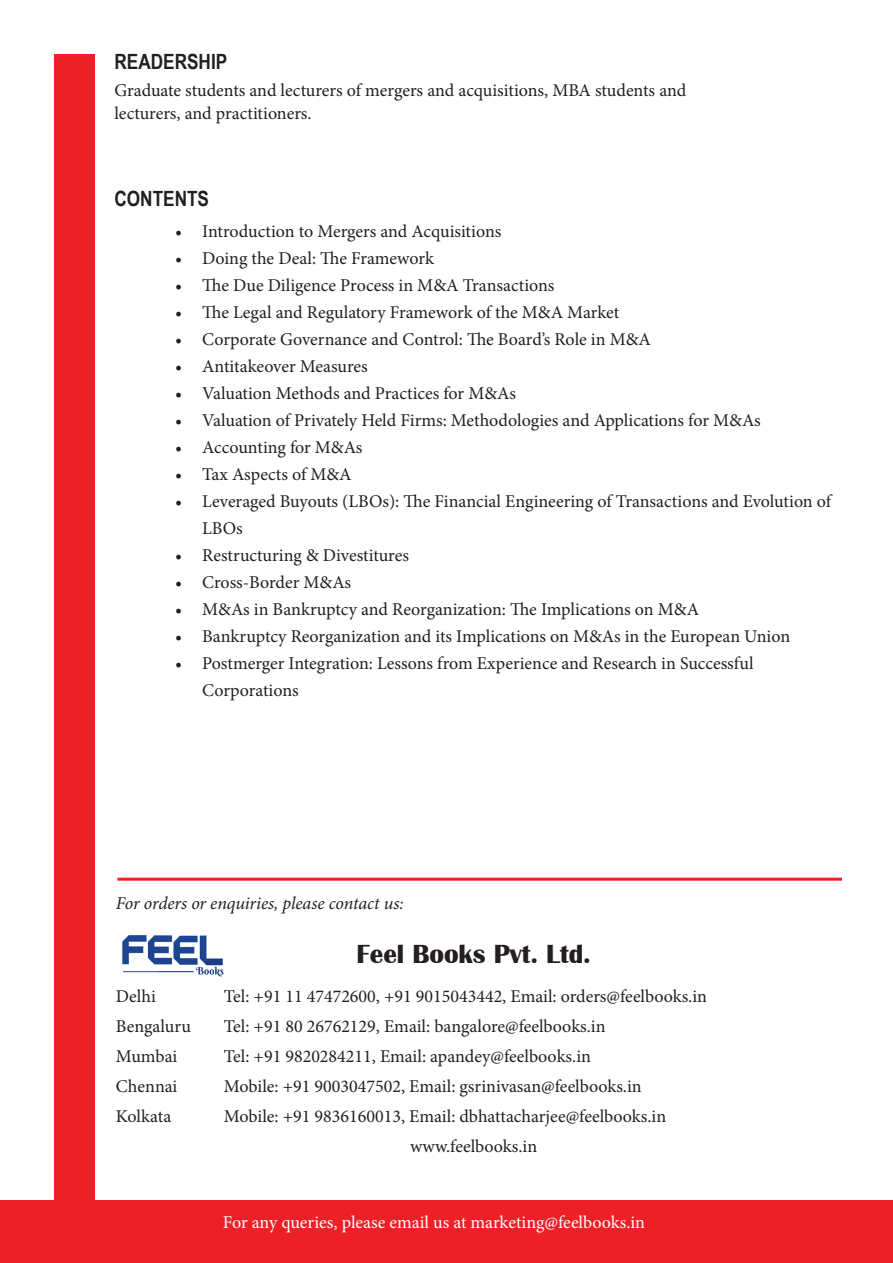
<style>
.page{position:relative;width:893px;height:1263px;background:#fff}
.page>*{position:absolute;margin:0;border:0;box-sizing:border-box;transform-origin:0 0}
.t1{font:700 27px "Britannic";color:#231f20}
.t2{font:700 21px "Arial Narrow";color:#231f20}
.t3{font:18px/27px "Minion Pro";color:#231f20}
.t4{font:18px "Minion Pro";letter-spacing:-.005em;color:#fff}
.t5{font:italic 18px "Minion Pro";letter-spacing:-.005em;color:#231f20}
</style>
<div class="page">
<div style="left:54px;top:54px;width:40px;height:1209px;background:#ee2027"></div>
<div style="left:0;top:1201px;width:893px;height:62px;background:#ee2027"></div>
<hr style="left:117px;top:878px;width:725px;height:3px;background:#ee2027">
<img style="left:122px;top:935px;width:102px;height:42px">
<p class="t2" style="left:114px;top:46px;width:114px">READERSHIP</p>
<p class="t3" style="left:114px;top:79px;width:573px;line-height:22.5px">Graduate students and lecturers of mergers and acquisitions, MBA students and lecturers, and practitioners.</p>
<p class="t2" style="left:114px;top:182px;width:96px">CONTENTS</p>
<p class="t3" style="left:175px;top:218px;width:328px">• Introduction to Mergers and Acquisitions</p>
<p class="t3" style="left:175px;top:245px;width:260px">• Doing the Deal: The Framework</p>
<p class="t3" style="left:175px;top:272px;width:381px">• The Due Diligence Process in M&amp;A Transactions</p>
<p class="t3" style="left:175px;top:299px;width:446px">• The Legal and Regulatory Framework of the M&amp;A Market</p>
<p class="t3" style="left:175px;top:326px;width:477px">• Corporate Governance and Control: The Board’s Role in M&amp;A</p>
<p class="t3" style="left:175px;top:353px;width:194px">• Antitakeover Measures</p>
<p class="t3" style="left:175px;top:380px;width:342px">• Valuation Methods and Practices for M&amp;As</p>
<p class="t3" style="left:175px;top:407px;width:587px">• Valuation of Privately Held Firms: Methodologies and Applications for M&amp;As</p>
<p class="t3" style="left:175px;top:434px;width:189px">• Accounting for M&amp;As</p>
<p class="t3" style="left:175px;top:461px;width:178px">• Tax Aspects of M&amp;A</p>
<p class="t3" style="left:202px;top:488px;width:630px;text-indent:-27px">• Leveraged Buyouts (LBOs): The Financial Engineering of Transactions and Evolution of<br>LBOs</p>
<p class="t3" style="left:175px;top:542px;width:235px">• Restructuring &amp; Divestitures</p>
<p class="t3" style="left:175px;top:569px;width:177px">• Cross-Border M&amp;As</p>
<p class="t3" style="left:175px;top:596px;width:525px">• M&amp;As in Bankruptcy and Reorganization: The Implications on M&amp;A</p>
<p class="t3" style="left:175px;top:623px;width:617px">• Bankruptcy Reorganization and its Implications on M&amp;As in the European Union</p>
<p class="t3" style="left:202px;top:650px;width:553px;text-indent:-27px">• Postmerger Integration: Lessons from Experience and Research in Successful<br>Corporations</p>
<p class="t5" style="left:116px;top:891px;width:289px">For orders or enquiries, please contact us:</p>
<p class="t1" style="left:356px;top:938px;width:236px">Feel Books Pvt. Ltd.</p>
<p class="t3" style="left:116px;top:983px;width:41px">Delhi</p>
<p class="t3" style="left:224px;top:983px;width:485px">Tel: +91 11 47472600, +91 9015043442, Email: orders@feelbooks.in</p>
<p class="t3" style="left:116px;top:1013px;width:77px">Bengaluru</p>
<p class="t3" style="left:224px;top:1013px;width:383px">Tel: +91 80 26762129, Email: bangalore@feelbooks.in</p>
<p class="t3" style="left:116px;top:1043px;width:63px">Mumbai</p>
<p class="t3" style="left:224px;top:1043px;width:369px">Tel: +91 9820284211, Email: apandey@feelbooks.in</p>
<p class="t3" style="left:116px;top:1073px;width:63px">Chennai</p>
<p class="t3" style="left:224px;top:1073px;width:419px">Mobile: +91 9003047502, Email: gsrinivasan@feelbooks.in</p>
<p class="t3" style="left:116px;top:1103px;width:57px">Kolkata</p>
<p class="t3" style="left:224px;top:1103px;width:444px">Mobile: +91 9836160013, Email: dbhattacharjee@feelbooks.in</p>
<p class="t3" style="left:410px;top:1133px;width:129px">www.feelbooks.in</p>
<p class="t4" style="left:223px;top:1210px;width:424px">For any queries, please email us at marketing@feelbooks.in</p>
</div>
